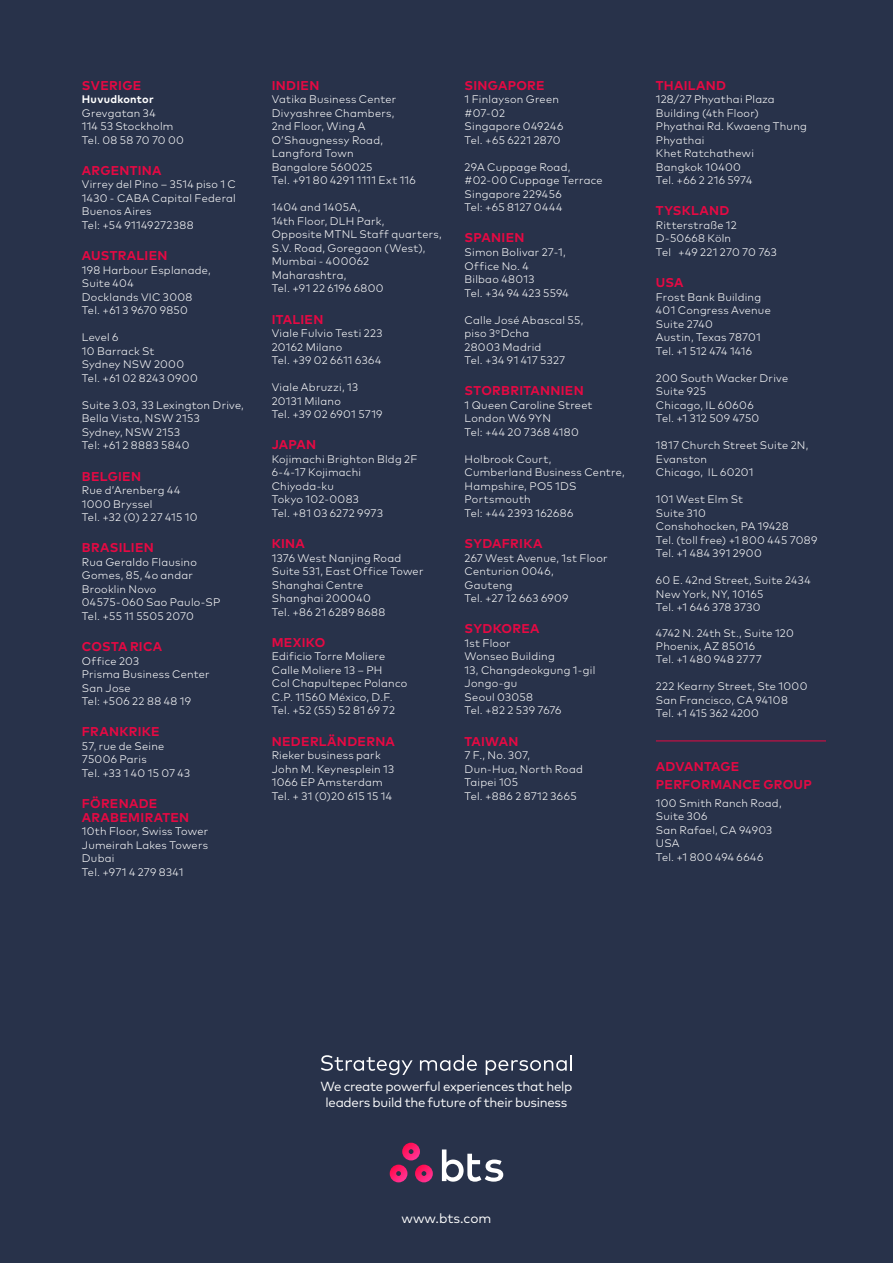
<style>
.page{position:relative;width:893px;height:1263px;background:#28324a}
.page>*{position:absolute;margin:0;border:0;box-sizing:border-box;transform-origin:0 0}
.t1{font:13.5px "Mark OT";color:#fff}
.t2{font:13.2px/15.9px "Mark OT";letter-spacing:-.02em;color:#fff;text-align:center}
.t3{font:700 12.75px/13.5px "Mark OT";letter-spacing:.025em;color:#e50943}
.t4{font:300 10.95px/13.5px "Mark OT";letter-spacing:.02em;color:#fff}
.t5{font:700 10.95px "Mark OT";letter-spacing:.025em;color:#fff}
</style>
<div class="page">
<hr style="left:656px;top:740px;width:170px;height:1px;background:#e50943">
<svg style="left:390px;top:1143px;width:43px;height:39px"></svg>
<svg style="left:442px;top:1149px;width:61px;height:33px"></svg>
<svg style="left:321px;top:1055px;width:92px;height:20px"></svg>
<svg style="left:420px;top:1055px;width:57px;height:16px"></svg>
<svg style="left:486px;top:1055px;width:86px;height:20px"></svg>
<p class="t3" style="left:82px;top:78px;width:61px">SVERIGE</p>
<p class="t5" style="left:82px;top:92px;width:73px">Huvudkontor</p>
<p class="t4" style="left:82px;top:106px;width:104px">Grevgatan 34<br>114 53 Stockholm<br>Tel. 08 58 70 70 00</p>
<p class="t3" style="left:82px;top:163px;width:81px">ARGENTINA</p>
<p class="t4" style="left:82px;top:178px;width:156px">Virrey del Pino – 3514 piso 1 C<br>1430 - CABA Capital Federal<br>Buenos Aires<br>Tel: +54 91149272388</p>
<p class="t3" style="left:82px;top:249px;width:87px">AUSTRALIEN</p>
<p class="t4" style="left:82px;top:263px;width:131px">198 Harbour Esplanade,<br>Suite 404<br>Docklands VIC 3008<br>Tel. +61 3 9670 9850</p>
<p class="t4" style="left:82px;top:331px;width:117px">Level 6<br>10 Barrack St<br>Sydney NSW 2000<br>Tel. +61 02 8243 0900</p>
<p class="t4" style="left:82px;top:398px;width:164px">Suite 3.03, 33 Lexington Drive,<br>Bella Vista, NSW 2153<br>Sydney, NSW 2153<br>Tel: +61 2 8883 5840</p>
<p class="t3" style="left:82px;top:469px;width:61px">BELGIEN</p>
<p class="t4" style="left:82px;top:483px;width:117px">Rue d’Arenberg 44<br>1000 Bryssel<br>Tel. +32 (0) 2 27 415 10</p>
<p class="t3" style="left:82px;top:541px;width:74px">BRASILIEN</p>
<p class="t4" style="left:82px;top:555px;width:140px">Rua Geraldo Flausino<br>Gomes, 85, 4o andar<br>Brooklin Novo<br>04575-060 Sao Paulo-SP<br>Tel. +55 11 5505 2070</p>
<p class="t3" style="left:82px;top:639px;width:82px">COSTA RICA</p>
<p class="t4" style="left:82px;top:654px;width:129px">Office 203<br>Prisma Business Center<br>San Jose<br>Tel: +506 22 88 48 19</p>
<p class="t3" style="left:82px;top:725px;width:79px">FRANKRIKE</p>
<p class="t4" style="left:82px;top:739px;width:110px">57, rue de Seine<br>75006 Paris<br>Tel. +33 1 40 15 07 43</p>
<p class="t3" style="left:82px;top:796px;width:109px">FÖRENADE<br>ARABEMIRATEN</p>
<p class="t4" style="left:82px;top:824px;width:128px">10th Floor, Swiss Tower<br>Jumeirah Lakes Towers<br>Dubai<br>Tel. +971 4 279 8341</p>
<p class="t3" style="left:272px;top:78px;width:49px">INDIEN</p>
<p class="t4" style="left:272px;top:93px;width:146px">Vatika Business Center<br>Divyashree Chambers,<br>2nd Floor, Wing A<br>O’Shaugnessy Road,<br>Langford Town<br>Bangalore 560025<br>Tel. +91 80 4291 1111 Ext 116</p>
<p class="t4" style="left:272px;top:201px;width:172px">1404 and 1405A,<br>14th Floor, DLH Park,<br>Opposite MTNL Staff quarters,<br>S.V. Road, Goregaon (West),<br>Mumbai - 400062<br>Maharashtra,<br>Tel. +91 22 6196 6800</p>
<p class="t3" style="left:272px;top:312px;width:53px">ITALIEN</p>
<p class="t4" style="left:272px;top:326px;width:112px">Viale Fulvio Testi 223<br>20162 Milano<br>Tel. +39 02 6611 6364</p>
<p class="t4" style="left:272px;top:380px;width:112px">Viale Abruzzi, 13<br>20131 Milano<br>Tel. +39 02 6901 5719</p>
<p class="t3" style="left:272px;top:438px;width:46px">JAPAN</p>
<p class="t4" style="left:272px;top:452px;width:147px">Kojimachi Brighton Bldg 2F<br>6-4-17 Kojimachi<br>Chiyoda-ku<br>Tokyo 102-0083<br>Tel. +81 03 6272 9973</p>
<p class="t3" style="left:272px;top:536px;width:35px">KINA</p>
<p class="t4" style="left:272px;top:551px;width:153px">1376 West Nanjing Road<br>Suite 531, East Office Tower<br>Shanghai Centre<br>Shanghai 200040<br>Tel. +86 21 6289 8688</p>
<p class="t3" style="left:272px;top:635px;width:55px">MEXIKO</p>
<p class="t4" style="left:272px;top:650px;width:137px">Edificio Torre Moliere<br>Calle Moliere 13 – PH<br>Col Chapultepec Polanco<br>C.P. 11560 México, D.F.<br>Tel. +52 (55) 52 81 69 72</p>
<p class="t3" style="left:272px;top:734px;width:125px">NEDERLÄNDERNA</p>
<p class="t4" style="left:272px;top:748px;width:124px">Rieker business park<br>John M. Keynesplein 13<br>1066 EP Amsterdam<br>Tel. + 31 (0)20 615 15 14</p>
<p class="t3" style="left:465px;top:78px;width:82px">SINGAPORE</p>
<p class="t4" style="left:465px;top:93px;width:100px">1 Finlayson Green #07-02<br>Singapore 049246<br>Tel. +65 6221 2870</p>
<p class="t4" style="left:465px;top:160px;width:140px">29A Cuppage Road, #02-00 Cuppage Terrace<br>Singapore 229456<br>Tel: +65 8127 0444</p>
<p class="t3" style="left:465px;top:231px;width:61px">SPANIEN</p>
<p class="t4" style="left:465px;top:245px;width:106px">Simon Bolivar 27-1,<br>Office No. 4<br>Bilbao 48013<br>Tel. +34 94 423 5594</p>
<p class="t4" style="left:465px;top:313px;width:120px">Calle José Abascal 55, piso 3ºDcha<br>28003 Madrid<br>Tel. +34 91 417 5327</p>
<p class="t3" style="left:465px;top:384px;width:121px">STORBRITANNIEN</p>
<p class="t4" style="left:465px;top:398px;width:130px">1 Queen Caroline Street<br>London W6 9YN<br>Tel: +44 20 7368 4180</p>
<p class="t4" style="left:465px;top:452px;width:162px">Holbrook Court,<br>Cumberland Business Centre,<br>Hampshire, PO5 1DS<br>Portsmouth<br>Tel: +44 2393 162686</p>
<p class="t3" style="left:465px;top:536px;width:80px">SYDAFRIKA</p>
<p class="t4" style="left:465px;top:551px;width:145px">267 West Avenue, 1st Floor<br>Centurion 0046,<br>Gauteng<br>Tel. +27 12 663 6909</p>
<p class="t3" style="left:465px;top:622px;width:77px">SYDKOREA</p>
<p class="t4" style="left:465px;top:636px;width:132px">1st Floor<br>Wonseo Building<br>13, Changdeokgung 1-gil<br>Jongo-gu<br>Seoul 03058<br>Tel. +82 2 539 7676</p>
<p class="t3" style="left:465px;top:734px;width:56px">TAIWAN</p>
<p class="t4" style="left:465px;top:748px;width:120px">7 F., No. 307,<br>Dun-Hua, North Road<br>Taipei 105<br>Tel. +886 2 8712 3665</p>
<p class="t3" style="left:656px;top:78px;width:72px">THAILAND</p>
<p class="t4" style="left:656px;top:93px;width:152px">128/27 Phyathai Plaza<br>Building (4th Floor)<br>Phyathai Rd. Kwaeng Thung<br>Phyathai<br>Khet Ratchathewi<br>Bangkok 10400<br>Tel. +66 2 216 5974</p>
<p class="t3" style="left:656px;top:204px;width:75px">TYSKLAND</p>
<p class="t4" style="left:656px;top:218px;width:122px">Ritterstraße 12<br>D-50668 Köln<br>Tel +49 221 270 70 763</p>
<p class="t3" style="left:656px;top:276px;width:29px">USA</p>
<p class="t4" style="left:656px;top:290px;width:116px">Frost Bank Building<br>401 Congress Avenue<br>Suite 2740<br>Austin, Texas 78701<br>Tel. +1 512 474 1416</p>
<p class="t4" style="left:656px;top:371px;width:134px">200 South Wacker Drive<br>Suite 925<br>Chicago, IL 60606<br>Tel. +1 312 509 4750</p>
<p class="t4" style="left:656px;top:439px;width:154px">1817 Church Street Suite 2N,<br>Evanston<br>Chicago, IL 60201</p>
<p class="t4" style="left:656px;top:493px;width:163px">101 West Elm St<br>Suite 310<br>Conshohocken, PA 19428<br>Tel. (toll free) +1 800 445 7089<br>Tel. +1 484 391 2900</p>
<p class="t4" style="left:656px;top:574px;width:156px">60 E. 42nd Street, Suite 2434<br>New York, NY, 10165<br>Tel. +1 646 378 3730</p>
<p class="t4" style="left:656px;top:626px;width:139px;line-height:13px">4742 N. 24th St., Suite 120<br>Phoenix, AZ 85016<br>Tel. +1 480 948 2777</p>
<p class="t4" style="left:656px;top:679px;width:153px">222 Kearny Street, Ste 1000<br>San Francisco, CA 94108<br>Tel. +1 415 362 4200</p>
<p class="t3" style="left:656px;top:757px;width:157px;line-height:17.7px">ADVANTAGE<br>PERFORMANCE GROUP</p>
<p class="t4" style="left:656px;top:796px;width:127px">100 Smith Ranch Road,<br>Suite 306<br>San Rafael, CA 94903<br>USA<br>Tel. +1 800 494 6646</p>
<p class="t2" style="left:320px;top:1078px;width:254px">We create powerful experiences that help leaders build the future of their business</p>
<p class="t1" style="left:401px;top:1209px;width:91px">www.bts.com</p>
</div>
